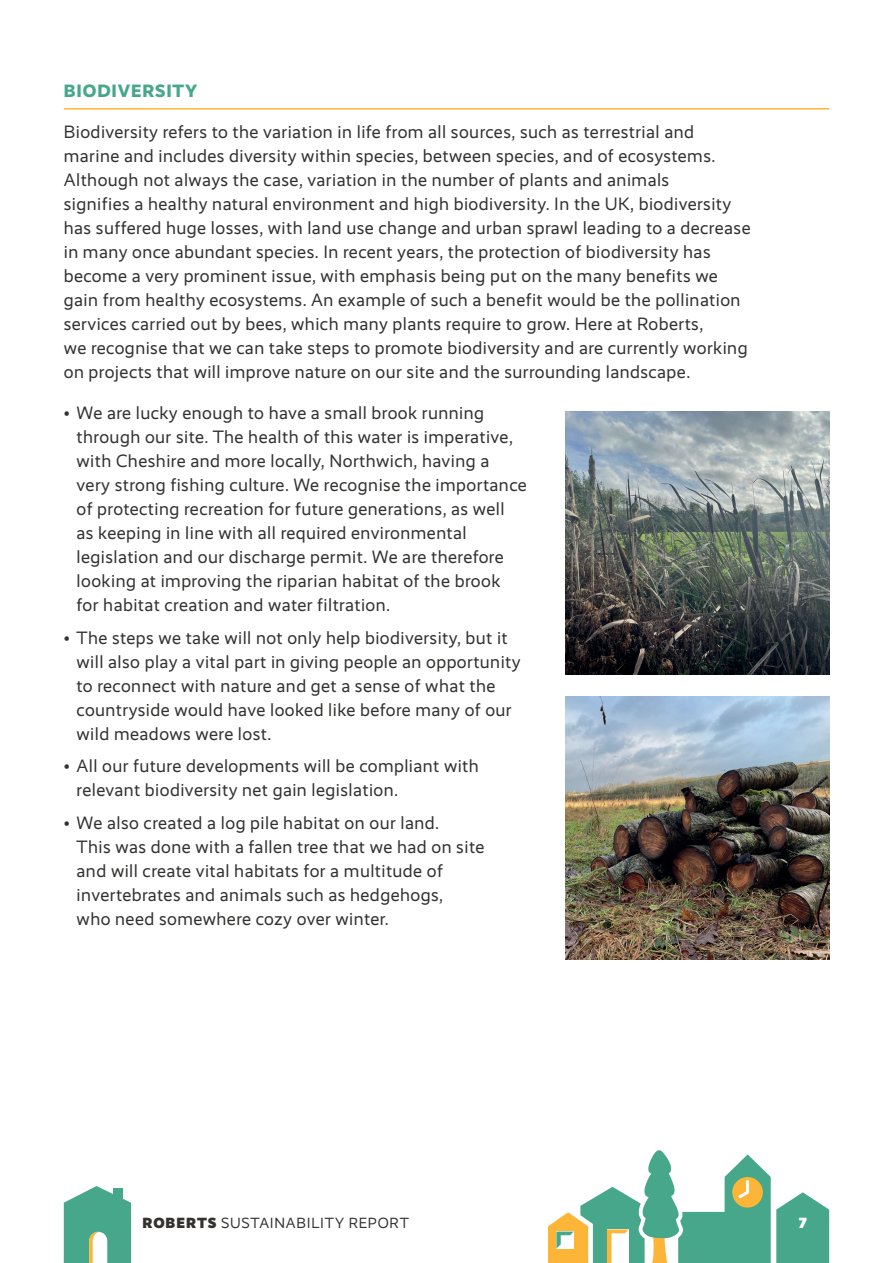
<style>
.page{position:relative;width:893px;height:1263px;background:#fff}
.page>*{position:absolute;margin:0;border:0;box-sizing:border-box;transform-origin:0 0}
.t1{font:18px/24px "Realist";letter-spacing:.025em;color:#333231}
.t2{font:800 18px "Realist";letter-spacing:.05em;color:#47a78a}
.t3{font:14.85px "Realist";letter-spacing:.05em;color:#333231}
.t4{font:900 14.85px "Realist";color:#fff}
.s1{font-weight:900}
</style>
<div class="page">
<svg style="left:548px;top:1150px;width:281px;height:113px"></svg>
<svg style="left:64px;top:1186px;width:67px;height:77px"></svg>
<hr style="left:64px;top:108px;width:765px;height:2px;background:#fcb536">
<img style="left:566px;top:411px;width:263px;height:264px">
<img style="left:566px;top:696px;width:263px;height:264px">
<p class="t2" style="left:64px;top:81px;width:135px">BIODIVERSITY</p>
<p class="t1" style="left:64px;top:120px;width:688px">Biodiversity refers to the variation in life from all sources, such as terrestrial and marine and includes diversity within species, between species, and of ecosystems.<br>Although not always the case, variation in the number of plants and animals<br>signifies a healthy natural environment and high biodiversity. In the UK, biodiversity has suffered huge losses, with land use change and urban sprawl leading to a decrease in many once abundant species. In recent years, the protection of biodiversity has become a very prominent issue, with emphasis being put on the many benefits we gain from healthy ecosystems. An example of such a benefit would be the pollination services carried out by bees, which many plants require to grow. Here at Roberts,<br>we recognise that we can take steps to promote biodiversity and are currently working on projects that will improve nature on our site and the surrounding landscape.</p>
<p class="t1" style="left:77px;top:401px;width:452px;text-indent:-13px">• We are lucky enough to have a small brook running through our site. The health of this water is imperative, with Cheshire and more locally, Northwich, having a very strong fishing culture. We recognise the importance of protecting recreation for future generations, as well<br>as keeping in line with all required environmental legislation and our discharge permit. We are therefore looking at improving the riparian habitat of the brook for habitat creation and water filtration.</p>
<p class="t1" style="left:77px;top:626px;width:445px;text-indent:-13px">• The steps we take will not only help biodiversity, but it will also play a vital part in giving people an opportunity to reconnect with nature and get a sense of what the countryside would have looked like before many of our wild meadows were lost.</p>
<p class="t1" style="left:77px;top:754px;width:404px;text-indent:-13px">• All our future developments will be compliant with relevant biodiversity net gain legislation.</p>
<p class="t1" style="left:77px;top:811px;width:409px;text-indent:-13px">• We also created a log pile habitat on our land.<br>This was done with a fallen tree that we had on site and will create vital habitats for a multitude of invertebrates and animals such as hedgehogs,<br>who need somewhere cozy over winter.</p>
<p class="t3" style="left:143px;top:1214px;width:268px"><span class="s1">ROBERTS</span> SUSTAINABILITY REPORT</p>
<p class="t4" style="left:799px;top:1214px;width:10px">7</p>
</div>
